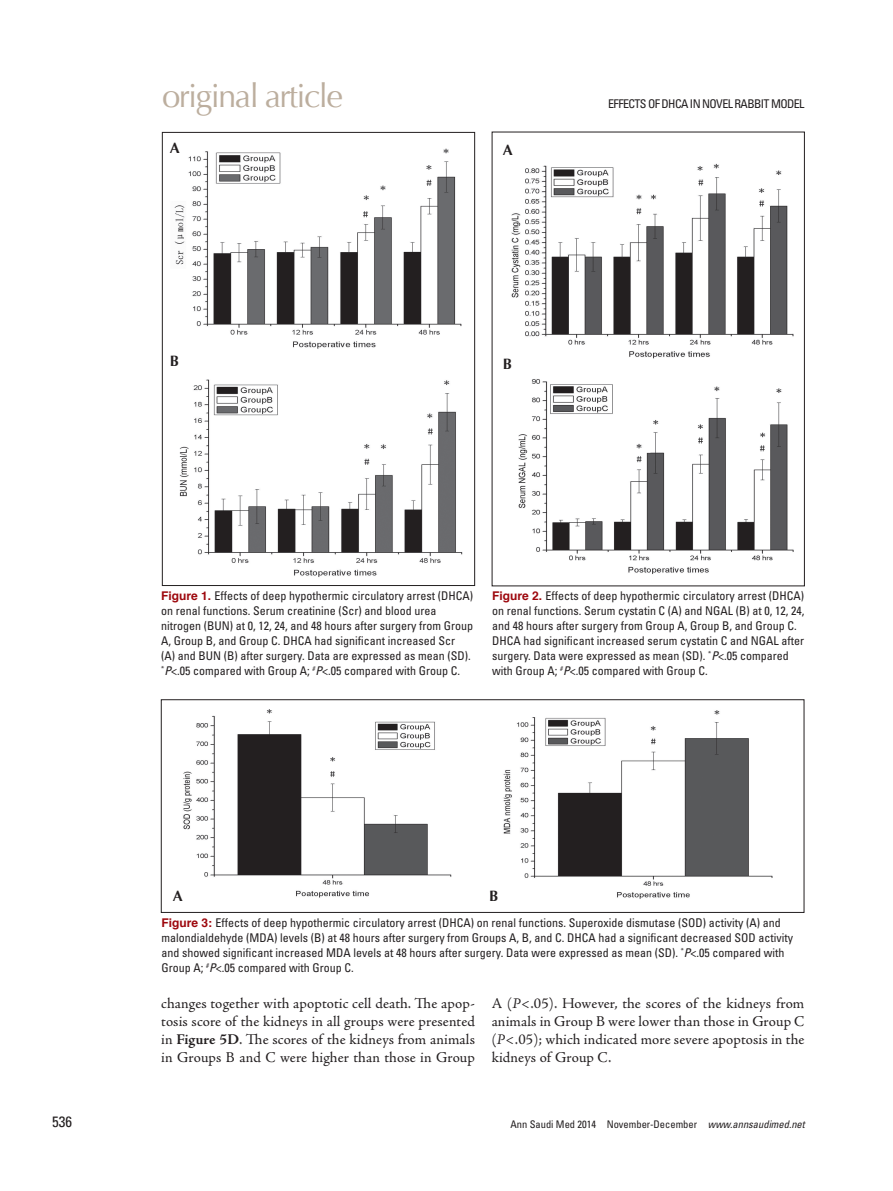
<style>
.page{position:relative;width:893px;height:1191px;background:#fff}
.page>*{position:absolute;margin:0;border:0;box-sizing:border-box;transform-origin:0 0}
.t1{font:33px "Optima";letter-spacing:-.05em;color:#bcae9e}
.t2{font:15px/18px "Adobe Jenson Pro";letter-spacing:.005em;color:#231f20;text-align:justify}
.t3{font:700 15px "Optima";color:#231f20}
.t4{font:condensed 15px "Univers LT Std";color:#231f20}
.t5{font:condensed 12px/15px "Univers LT Std";color:#231f20}
.t6{font:condensed 12px "Univers LT Std";letter-spacing:-.05em;color:#231f20}
.t7{font:condensed 10.5px "Univers LT Std";color:#231f20}
.s1{font-family:"Helvetica";font-weight:700;font-stretch:normal;color:#9d070d}
.s2{font-style:italic}
.s3{font-weight:700}
</style>
<div class="page">
<img style="left:174px;top:148px;width:289px;height:429px">
<div style="left:162px;top:132px;width:313px;height:454px;border:1px solid #231f20"></div>
<img style="left:511px;top:163px;width:283px;height:411px">
<img style="left:183px;top:709px;width:269px;height:189px">
<img style="left:503px;top:710px;width:270px;height:189px">
<div style="left:161px;top:699px;width:643px;height:213px;border:1px solid #231f20"></div>
<h1 class="t1" style="left:162px;top:76px;width:182px">original article</h1>
<p class="t3" style="left:170px;top:139px;width:11px">A</p>
<p class="t3" style="left:170px;top:352px;width:11px">B</p>
<p class="t3" style="left:503px;top:141px;width:11px">A</p>
<p class="t3" style="left:503px;top:355px;width:11px">B</p>
<p class="t6" style="left:608px;top:96px;width:198px">effects of d hca in n ovel rabbit m od el</p>
<p class="t5" style="left:161px;top:588px;width:313px"><span class="s1">Figure 1.</span> Effects of deep hypothermic circulatory arrest (DHCA) on renal functions. Serum creatinine (Scr) and blood urea nitrogen (BUN) at 0, 12, 24, and 48 hours after surgery from Group A, Group B, and Group C. DHCA had significant increased Scr<br>(A) and BUN (B) after surgery. Data are expressed as mean (SD). <sup>*</sup><span class="s2">P</span>&lt;.05 compared with Group A; <sup>#</sup><span class="s2">P</span>&lt;.05 compared with Group C.</p>
<p class="t5" style="left:492px;top:588px;width:314px"><span class="s1">Figure 2.</span> Effects of deep hypothermic circulatory arrest (DHCA) on renal functions. Serum cystatin C (A) and NGAL (B ) at 0, 12, 24, and 48 hours after surgery from Group A, Group B, and Group C.<br>DHCA had significant increased serum cystatin C and NGAL after surgery. Data were expressed as mean (SD). <sup>*</sup><span class="s2">P</span>&lt;.05 compared with Group A; <sup>#</sup><span class="s2">P</span>&lt;.05 compared with Group C.</p>
<p class="t3" style="left:173px;top:887px;width:11px">A</p>
<p class="t3" style="left:489px;top:887px;width:11px">B</p>
<p class="t5" style="left:161px;top:914px;width:633px"><span class="s1">Figure 3:</span> Effects of deep hypothermic circulatory arrest (DHCA) on renal functions. Superoxide dismutase (SO D) activity (A) and malondialdehyde (MDA) levels (B) at 48 hours after surgery from Groups A, B, and C. DHCA had a significant decreased SO D activity and showed significant increased MDA levels at 48 hours after surgery. Data were expressed as mean (SD). <sup>*</sup><span class="s2">P</span>&lt;.05 compared with Group A; <sup>#</sup><span class="s2">P</span>&lt;.05 compared with Group C.</p>
<p class="t2" style="left:161px;top:995px;width:315px">changes together with apoptotic cell death. The apop&shy;tosis score of the kidneys in all groups were presented in <span class="s3">Figure 5D</span>. The scores of the kidneys from animals in Groups B and C were higher than those in Group</p>
<p class="t2" style="left:492px;top:995px;width:314px">A (<span class="s2">P</span>&lt;.05). However, the scores of the kidneys from animals in Group B were lower than those in Group C (<span class="s2">P</span>&lt;.05); which indicated more severe apoptosis in the kidneys of Group C.</p>
<p class="t4" style="left:52px;top:1111px;width:21px">536</p>
<p class="t7" style="left:510px;top:1118px;width:296px">Ann Saudi Med 2014 November-December <span class="s2">www.annsaudimed.net</span></p>
</div>
